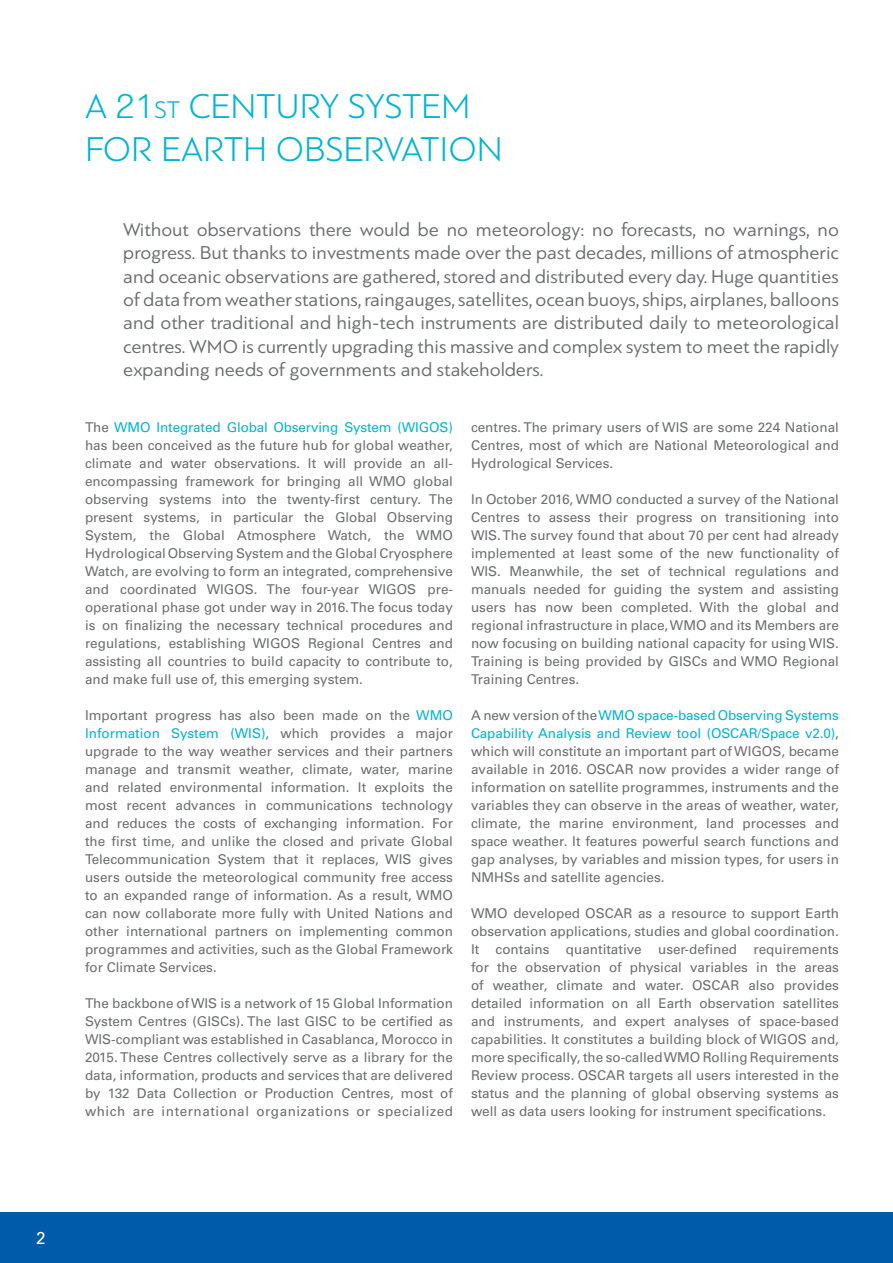
<style>
.page{position:relative;width:893px;height:1263px;background:#fff}
.page>*{position:absolute;margin:0;border:0;box-sizing:border-box;transform-origin:0 0}
.t1{font:300 36px/43.2px "PF Bague Sans Pro";color:#00b5d5}
.t2{font:19.5px/23.4px "PF Bague Sans Pro";color:#6d6e71;text-align:justify}
.t3{font:17.25px "Univers LTCYR 55 Roman";color:#fff}
.t4{font:13.5px/18px "Univers LTCYR 55 Roman";color:#6d6e71;text-align:justify}
.s1{font-size:25.2px}
.s2{color:#00b5d5}
</style>
<div class="page">
<div style="left:0;top:1212px;width:893px;height:51px;background:#005baa"></div>
<h1 class="t1" style="left:85px;top:85px;width:419px">A 21<span class="s1">st</span> CENTURY SYSTEM<br>FOR EARTH OBSERVATION</h1>
<p class="t2" style="left:123px;top:218px;width:717px">Without observations there would be no meteorology: no forecasts, no warnings, no progress. But thanks to investments made over the past decades, millions of atmospheric and oceanic observations are gathered, stored and distributed every day. Huge quantities of data from weather stations, raingauges, satellites, ocean buoys, ships, airplanes, balloons and other traditional and high-tech instruments are distributed daily to meteorological centres. WMO is currently upgrading this massive and complex system to meet the rapidly expanding needs of governments and stakeholders.</p>
<p class="t4" style="left:85px;top:418px;width:369px">The <span class="s2">WMO Integrated Global Observing System (WIGOS) </span>has been conceived as the future hub for global weather, climate and water observations. It will provide an all&shy;encompassing framework for bringing all WMO global observing systems into the twenty-first century. The present systems, in particular the Global Observing System, the Global Atmosphere Watch, the WMO Hydrological Observing System and the Global Cryosphere Watch, are evolving to form an integrated, comprehensive and coordinated WIGOS. The four-year WIGOS pre&shy;operational phase got under way in 2016. The focus today is on finalizing the necessary technical procedures and regulations, establishing WIGOS Regional Centres and assisting all countries to build capacity to contribute to, and make full use of, this emerging system.</p>
<p class="t4" style="left:85px;top:706px;width:369px">Important progress has also been made on the <span class="s2">WMO Information System (WIS)</span>, which provides a major upgrade to the way weather services and their partners manage and transmit weather, climate, water, marine and related environmental information. It exploits the most recent advances in communications technology and reduces the costs of exchanging information. For the first time, and unlike the closed and private Global Telecommunication System that it replaces, WIS gives users outside the meteorological community free access to an expanded range of information. As a result, WMO can now collaborate more fully with United Nations and other international partners on implementing common programmes and activities, such as the Global Framework for Climate Services.</p>
<p class="t4" style="left:85px;top:994px;width:369px">The backbone of WIS is a network of 15 Global Information System Centres (GISCs). The last GISC to be certified as WIS-compliant was established in Casablanca, Morocco in 2015. These Centres collectively serve as a library for the data, information, products and services that are delivered by 132 Data Collection or Production Centres, most of which are international organizations or specialized</p>
<p class="t4" style="left:471px;top:417px;width:369px">centres. The primary users of WIS are some 224 National Centres, most of which are National Meteorological and Hydrological Services.</p>
<p class="t4" style="left:471px;top:489px;width:369px">In October 2016, WMO conducted a survey of the National Centres to assess their progress on transitioning into WIS. The survey found that about 70 per cent had already implemented at least some of the new functionality of WIS. Meanwhile, the set of technical regulations and manuals needed for guiding the system and assisting users has now been completed. With the global and regional infrastructure in place, WMO and its Members are now focusing on building national capacity for using WIS.<br>Training is being provided by GISCs and WMO Regional Training Centres.</p>
<p class="t4" style="left:471px;top:705px;width:369px">A new version of the <span class="s2">WMO space-based Observing Systems Capability Analysis and Review tool (OSCAR/Space v2.0)</span>, which will constitute an important part of WIGOS, became available in 2016. OSCAR now provides a wider range of information on satellite programmes, instruments and the variables they can observe in the areas of weather, water, climate, the marine environment, land processes and space weather. It features powerful search functions and gap analyses, by variables and mission types, for users in NMHSs and satellite agencies.</p>
<p class="t4" style="left:471px;top:903px;width:369px">WMO developed OSCAR as a resource to support Earth observation applications, studies and global coordination.<br>It contains quantitative user-defined requirements for the observation of physical variables in the areas of weather, climate and water. OSCAR also provides detailed information on all Earth observation satellites and instruments, and expert analyses of space-based capabilities. It constitutes a building block of WIGOS and, more specifically, the so-called WMO Rolling Requirements Review process. OSCAR targets all users interested in the status and the planning of global observing systems as well as data users looking for instrument specifications.</p>
<p class="t3" style="left:36px;top:1226px;width:11px">2</p>
</div>
